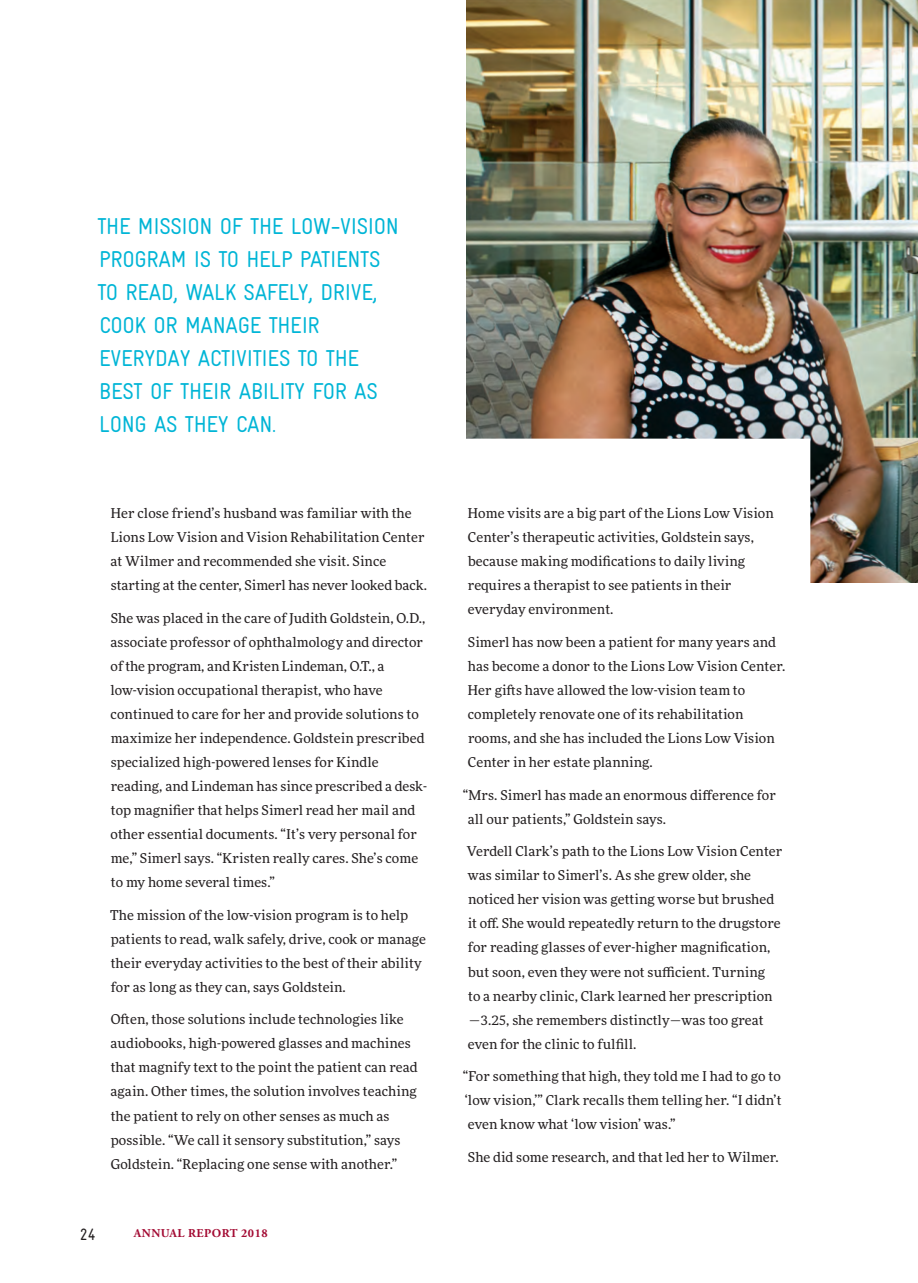
<style>
.page{position:relative;width:918px;height:1283px;background:#fff}
.page>*{position:absolute;margin:0;border:0;box-sizing:border-box;transform-origin:0 0}
.t1{font:condensed 22.95px/33px "Gravur";letter-spacing:-.015em;color:#00b5d6}
.t2{font:condensed 16.5px "Gravur";color:#231f20}
.t3{font:13.5px/24px "More OT";letter-spacing:.01em;color:#231f20}
.t4{font:700 12px "Adobe Garamond Pro";letter-spacing:.04em;color:#a30b33}
</style>
<div class="page">
<img style="left:467px;top:0;width:451px;height:582px">
<svg style="left:467px;top:439px;width:343px;height:143px"></svg>
<h1 class="t1" style="left:97px;top:210px;width:303px">THE MISSION OF THE LOW-VISION<br>PROGRAM IS TO HELP PATIENTS<br>TO READ, WALK SAFELY, DRIVE,<br>COOK OR MANAGE THEIR<br>EVERYDAY ACTIVITIES TO THE<br>BEST OF THEIR ABILITY FOR AS<br>LONG AS THEY CAN.</h1>
<p class="t3" style="left:111px;top:501px;width:318px">Her close friend’s husband was familiar with the Lions Low Vision and Vision Rehabilitation Center at Wilmer and recommended she visit. Since starting at the center, Simerl has never looked back.</p>
<p class="t3" style="left:111px;top:606px;width:318px">She was placed in the care of Judith Goldstein, O.D., associate professor of ophthalmology and director of the program, and Kristen Lindeman, O.T., a low-vision occupational therapist, who have continued to care for her and provide solutions to maximize her independence. Goldstein prescribed specialized high-powered lenses for Kindle reading, and Lindeman has since prescribed a desk&shy;top magnifier that helps Simerl read her mail and other essential documents. “It’s very personal for me,” Simerl says. “Kristen really cares. She’s come to my home several times.”</p>
<p class="t3" style="left:110px;top:902px;width:317px">The mission of the low-vision program is to help patients to read, walk safely, drive, cook or manage their everyday activities to the best of their ability for as long as they can, says Goldstein.</p>
<p class="t3" style="left:111px;top:1007px;width:308px">Often, those solutions include technologies like audiobooks, high-powered glasses and machines that magnify text to the point the patient can read again. Other times, the solution involves teaching the patient to rely on other senses as much as possible. “We call it sensory substitution,” says Goldstein. “Replacing one sense with another.”</p>
<p class="t2" style="left:80px;top:1225px;width:17px">24</p>
<p class="t4" style="left:134px;top:1226px;width:135px">ANNUAL REPORT 2018</p>
<p class="t3" style="left:468px;top:501px;width:307px">Home visits are a big part of the Lions Low Vision Center’s therapeutic activities, Goldstein says, because making modifications to daily living requires a therapist to see patients in their everyday environment.</p>
<p class="t3" style="left:468px;top:630px;width:319px">Simerl has now been a patient for many years and has become a donor to the Lions Low Vision Center.<br>Her gifts have allowed the low-vision team to completely renovate one of its rehabilitation rooms, and she has included the Lions Low Vision Center in her estate planning.</p>
<p class="t3" style="left:468px;top:783px;width:310px;text-indent:-5px">“Mrs. Simerl has made an enormous difference for all our patients,” Goldstein says.</p>
<p class="t3" style="left:467px;top:839px;width:317px">Verdell Clark’s path to the Lions Low Vision Center was similar to Simerl’s. As she grew older, she noticed her vision was getting worse but brushed it off. She would repeatedly return to the drugstore for reading glasses of ever-higher magnification, but soon, even they were not sufficient. Turning<br>to a nearby clinic, Clark learned her prescription —3.25, she remembers distinctly—was too great even for the clinic to fulfill.</p>
<p class="t3" style="left:463px;top:1064px;width:320px;text-align:justify">“For something that high, they told me I had to go to ‘low vision,’” Clark recalls them telling her. “I didn’t even know what ‘low vision’ was.”</p>
<p class="t3" style="left:468px;top:1144px;width:312px">She did some research, and that led her to Wilmer.</p>
</div>
